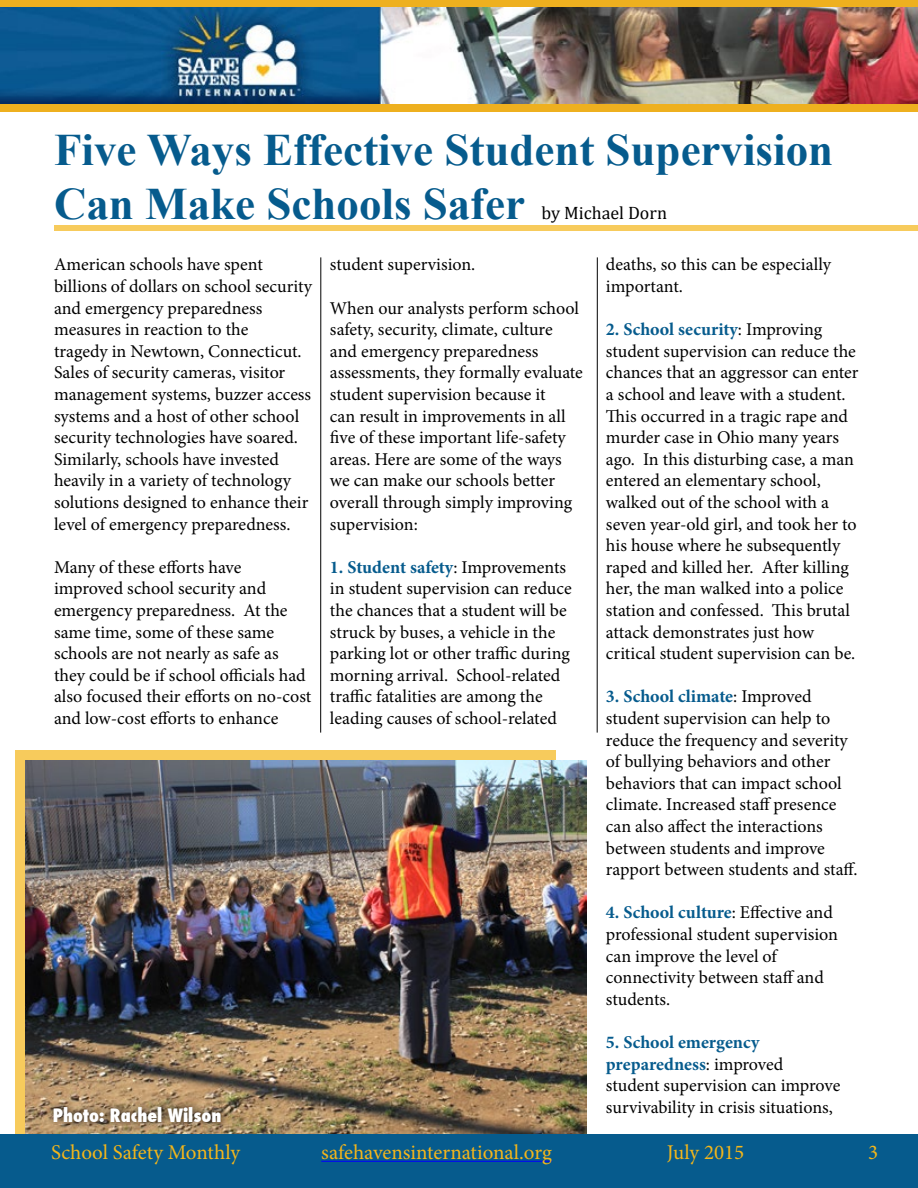
<style>
.page{position:relative;width:918px;height:1188px;background:#fff}
.page>*{position:absolute;margin:0;border:0;box-sizing:border-box;transform-origin:0 0}
.t1{font:700 45px/54px "Times New Roman";color:#065b8d}
.t2{font:21px "Minion Pro";color:#f4b61a}
.t3{font:21px "Minion Pro";letter-spacing:-.005em;color:#f5b61a}
.t4{font:18px/21.6px "Minion Pro";color:#000}
.t5{font:800 condensed 18px "Futura";color:#fff}
.t6{font:18px "Cambria";color:#000}
.s1{font-weight:700;color:#065b8d}
</style>
<div class="page">
<div style="left:0;top:1134px;width:918px;height:54px;background:#065b8d"></div>
<div style="left:0;top:0;width:918px;height:112px;background:#eeb01f"></div>
<img style="left:0;top:8px;width:918px;height:96px">
<div style="left:54px;top:225px;width:864px;height:5px;background:#f7cb5c"></div>
<div style="left:15px;top:751px;width:541px;height:383px;background:#f7cb5c"></div>
<hr style="left:321px;top:1161px;width:231px;height:1px;background:#00f">
<img style="left:25px;top:760px;width:561px;height:374px">
<hr style="left:320px;top:257px;width:1px;height:476px;background:#000">
<hr style="left:597px;top:257px;width:1px;height:476px;background:#000">
<div style="left:46px;top:1099px;width:184px;height:30px;background:#000;opacity:.75"></div>
<h1 class="t1" style="left:54px;top:122px;width:781px">Five Ways Effective Student Supervision<br>Can Make Schools Safer</h1>
<p class="t6" style="left:542px;top:202px;width:127px">by Michael Dorn</p>
<p class="t4" style="left:54px;top:254px;width:260px">American schools have spent billions of dollars on school security and emergency preparedness measures in reaction to the<br>tragedy in Newtown, Connecticut.<br>Sales of security cameras, visitor management systems, buzzer access systems and a host of other school security technologies have soared.<br>Similarly, schools have invested heavily in a variety of technology solutions designed to enhance their level of emergency preparedness.</p>
<p class="t4" style="left:54px;top:556px;width:259px">Many of these efforts have improved school security and emergency preparedness. At the same time, some of these same schools are not nearly as safe as they could be if school officials had also focused their efforts on no-cost and low-cost efforts to enhance</p>
<p class="t4" style="left:330px;top:254px;width:147px">student supervision.</p>
<p class="t4" style="left:330px;top:297px;width:254px">When our analysts perform school safety, security, climate, culture and emergency preparedness assessments, they formally evaluate student supervision because it<br>can result in improvements in all five of these important life-safety areas. Here are some of the ways we can make our schools better overall through simply improving supervision:</p>
<p class="t4" style="left:330px;top:556px;width:243px"><span class="s1">1. Student safety</span>: Improvements in student supervision can reduce the chances that a student will be struck by buses, a vehicle in the parking lot or other traffic during morning arrival. School-related traffic fatalities are among the leading causes of school-related</p>
<p class="t5" style="left:53px;top:1104px;width:170px">Photo: Rachel Wilson</p>
<p class="t4" style="left:606px;top:254px;width:227px">deaths, so this can be especially important.</p>
<p class="t4" style="left:606px;top:319px;width:254px"><span class="s1">2. School security</span>: Improving student supervision can reduce the chances that an aggressor can enter a school and leave with a student.<br>This occurred in a tragic rape and murder case in Ohio many years ago. In this disturbing case, a man entered an elementary school, walked out of the school with a seven year-old girl, and took her to his house where he subsequently raped and killed her. After killing her, the man walked into a police station and confessed. This brutal attack demonstrates just how critical student supervision can be.</p>
<p class="t4" style="left:606px;top:686px;width:253px"><span class="s1">3. School climate</span>: Improved student supervision can help to reduce the frequency and severity of bullying behaviors and other behaviors that can impact school climate. Increased staff presence can also affect the interactions between students and improve rapport between students and staff.</p>
<p class="t4" style="left:606px;top:902px;width:234px"><span class="s1">4. School culture</span>: Effective and professional student supervision can improve the level of connectivity between staff and students.</p>
<p class="t4" style="left:606px;top:1032px;width:236px"><span class="s1">5. School emergency preparedness</span>: improved student supervision can improve survivability in crisis situations,</p>
<p class="t2" style="left:51px;top:1138px;width:190px">School Safety Monthly</p>
<p class="t3" style="left:321px;top:1138px;width:232px">safehavensinternational.org</p>
<p class="t2" style="left:667px;top:1138px;width:79px">July 2015</p>
<p class="t2" style="left:868px;top:1138px;width:12px">3</p>
</div>
